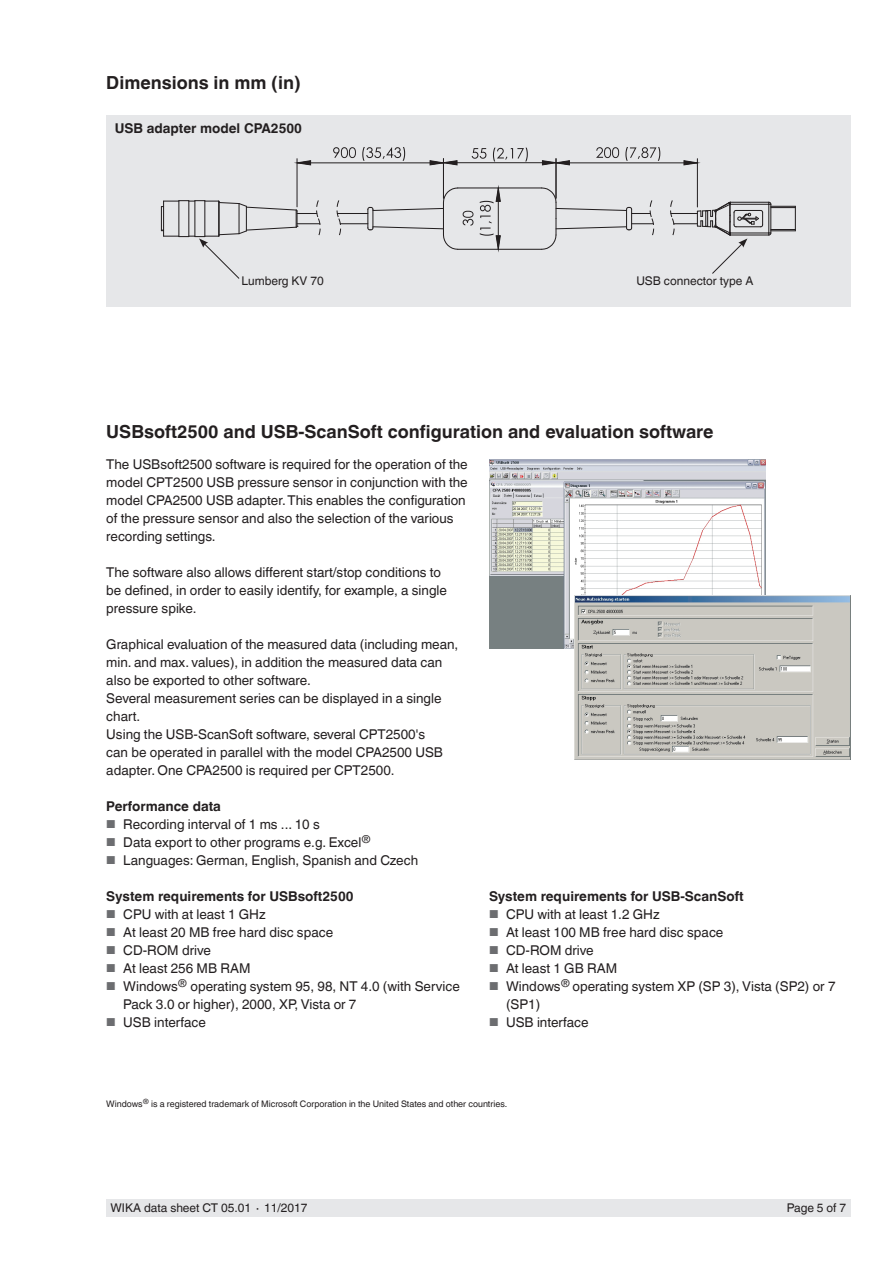
<style>
.page{position:relative;width:893px;height:1263px;background:#fff}
.page>*{position:absolute;margin:0;border:0;box-sizing:border-box;transform-origin:0 0}
.t1{font:700 18px "Helvetica World";color:#231f20}
.t2{font:13.5px/18px "Helvetica World";color:#231f20}
.t3{font:700 13.5px "Helvetica World";color:#231f20}
.t4{font:12px "Helvetica World";color:#231f20}
.t5{font:9px "Helvetica World";color:#231f20}
.s1{font-size:11.55px;color:#6c6d70}
</style>
<div class="page">
<div style="left:106px;top:1199px;width:744px;height:18px;background:#e6e7e9"></div>
<div style="left:106px;top:115px;width:744px;height:191px;background:#e6e7e9"></div>
<hr style="left:556px;top:159px;width:1px;height:39px;background:#231f20">
<hr style="left:697px;top:159px;width:1px;height:48px;background:#231f20">
<hr style="left:297px;top:159px;width:1px;height:48px;background:#231f20">
<hr style="left:443px;top:159px;width:1px;height:39px;background:#231f20">
<svg style="left:670px;top:199px;width:126px;height:75px"></svg>
<hr style="left:458px;top:187px;width:84px;height:1px;background:#231f20">
<hr style="left:458px;top:249px;width:84px;height:1px;background:#231f20">
<svg style="left:541px;top:187px;width:113px;height:63px"></svg>
<svg style="left:161px;top:199px;width:160px;height:80px"></svg>
<svg style="left:296px;top:147px;width:402px;height:19px"></svg>
<svg style="left:336px;top:187px;width:137px;height:63px"></svg>
<svg style="left:480px;top:187px;width:21px;height:63px"></svg>
<img style="left:489px;top:459px;width:276px;height:190px">
<img style="left:574px;top:595px;width:276px;height:165px">
<h1 class="t1" style="left:106px;top:73px;width:196px">Dimensions in mm (in)</h1>
<p class="t3" style="left:115px;top:120px;width:189px">USB adapter model CPA2500</p>
<p class="t4" style="left:241px;top:274px;width:84px">Lumberg KV 70</p>
<p class="t4" style="left:636px;top:274px;width:118px">USB connector type A</p>
<h1 class="t1" style="left:106px;top:421px;width:609px">USBsoft2500 and USB-ScanSoft configuration and evaluation software</h1>
<p class="t2" style="left:106px;top:455px;width:363px">The USBsoft2500 software is required for the operation of the model CPT2500 USB pressure sensor in conjunction with the model CPA2500 USB adapter. This enables the configuration of the pressure sensor and also the selection of the various recording settings.</p>
<p class="t2" style="left:106px;top:563px;width:342px">The software also allows different start/stop conditions to be defined, in order to easily identify, for example, a single pressure spike.</p>
<p class="t2" style="left:106px;top:635px;width:354px">Graphical evaluation of the measured data (including mean, min. and max. values), in addition the measured data can also be exported to other software.<br>Several measurement series can be displayed in a single chart.<br>Using the USB-ScanSoft software, several CPT2500's<br>can be operated in parallel with the model CPA2500 USB adapter. One CPA2500 is required per CPT2500.</p>
<p class="t3" style="left:106px;top:798px;width:116px">Performance data</p>
<p class="t2" style="left:106px;top:815px;width:215px"><span class="s1">■</span> Recording interval of 1 ms ... 10 s</p>
<p class="t2" style="left:106px;top:833px;width:266px"><span class="s1">■</span> Data export to other programs e.g. Excel<sup>®</sup></p>
<p class="t2" style="left:106px;top:851px;width:313px"><span class="s1">■</span> Languages: German, English, Spanish and Czech</p>
<p class="t3" style="left:106px;top:888px;width:249px">System requirements for USBsoft2500</p>
<p class="t2" style="left:106px;top:905px;width:161px"><span class="s1">■</span> CPU with at least 1 GHz</p>
<p class="t2" style="left:106px;top:923px;width:228px"><span class="s1">■</span> At least 20 MB free hard disc space</p>
<p class="t2" style="left:106px;top:941px;width:106px"><span class="s1">■</span> CD-ROM drive</p>
<p class="t2" style="left:106px;top:959px;width:146px"><span class="s1">■</span> At least 256 MB RAM</p>
<p class="t2" style="left:123px;top:977px;width:338px;text-indent:-17px"><span class="s1">■</span> Windows<sup>®</sup> operating system 95, 98, NT 4.0 (with Service<br>Pack 3.0 or higher), 2000, XP, Vista or 7</p>
<p class="t2" style="left:106px;top:1013px;width:101px"><span class="s1">■</span> USB interface</p>
<p class="t3" style="left:489px;top:888px;width:256px">System requirements for USB-ScanSoft</p>
<p class="t2" style="left:489px;top:905px;width:172px"><span class="s1">■</span> CPU with at least 1.2 GHz</p>
<p class="t2" style="left:489px;top:923px;width:236px"><span class="s1">■</span> At least 100 MB free hard disc space</p>
<p class="t2" style="left:489px;top:941px;width:106px"><span class="s1">■</span> CD-ROM drive</p>
<p class="t2" style="left:489px;top:959px;width:130px"><span class="s1">■</span> At least 1 GB RAM</p>
<p class="t2" style="left:506px;top:977px;width:331px;text-indent:-17px"><span class="s1">■</span> Windows<sup>®</sup> operating system XP (SP 3), Vista (SP2) or 7 (SP1)</p>
<p class="t2" style="left:489px;top:1013px;width:101px"><span class="s1">■</span> USB interface</p>
<p class="t5" style="left:106px;top:1098px;width:402px">Windows<sup>®</sup> is a registered trademark of Microsoft Corporation in the United States and other countries.</p>
<p class="t4" style="left:111px;top:1201px;width:198px">WIKA data sheet CT 05.01 ∙ 11/2017</p>
<p class="t4" style="left:787px;top:1201px;width:61px">Page 5 of 7</p>
</div>
